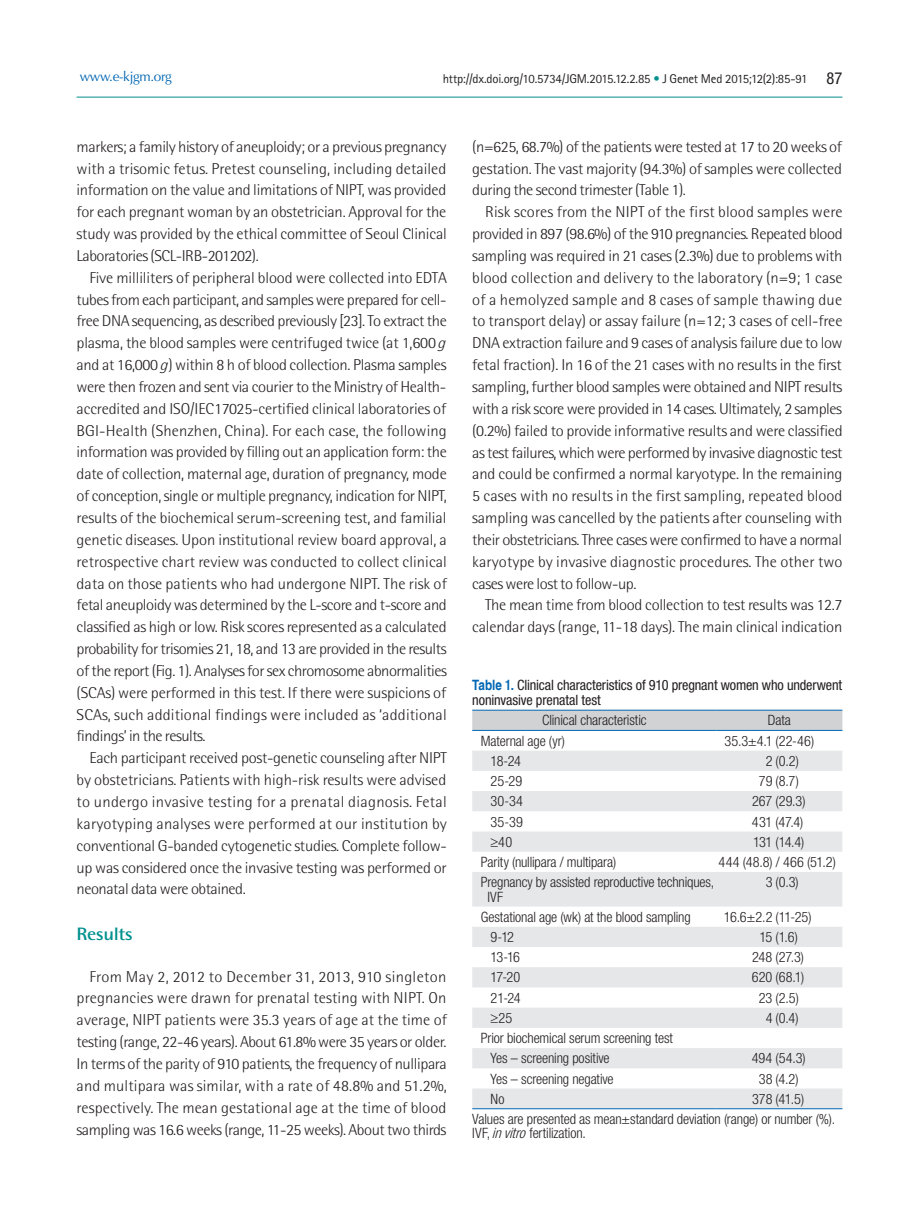
<style>
.page{position:relative;width:919px;height:1217px;background:#fff}
.page>*{position:absolute;margin:0;border:0;box-sizing:border-box;transform-origin:0 0}
.t1{font:700 18px "Rotis Semi Sans Std";letter-spacing:-.02em;color:#00918e;scale:1.1 1}
.t2{font:300 15.75px/21.9px "Rotis Semi Sans Std";letter-spacing:-.015em;color:#231f20;text-align:justify;scale:1.05 1}
.t3{font:300 condensed 14.25px/20.2px "Helvetica Neue";letter-spacing:-.01em;color:#231f20}
.t4{font:condensed 14.25px/15px "Helvetica Neue";letter-spacing:-.01em;color:#231f20}
.t5{font:300 condensed 14.25px "Helvetica Neue";letter-spacing:.015em;color:#231f20}
.t6{font:13.5px "Optima LT Std";letter-spacing:-.025em;color:#0166b3}
.t7{font:12.75px "Rotis Sans Serif Std";letter-spacing:-.015em;color:#231f20}
.s1{color:#00918e}
.s2{font-family:"Helvetica Neue";font-stretch:condensed;font-size:16.5px}
.s3{font-style:italic}
.s4{font-family:"Helvetica";font-weight:700;color:#0166b3}
</style>
<div class="page">
<hr style="left:77px;top:97px;width:765px;height:1px;background:#00918e">
<svg style="left:472px;top:710px;width:370px;height:20px;background:#c8cdd2"></svg>
<svg style="left:472px;top:751px;width:370px;height:357px;fill:#e6e7e9"></svg>
<hr style="left:472px;top:709px;width:244px;height:1px;background:#0166b3">
<hr style="left:716px;top:709px;width:126px;height:1px;background:#0166b3">
<hr style="left:472px;top:730px;width:244px;height:1px;background:#0166b3">
<hr style="left:716px;top:730px;width:126px;height:1px;background:#0166b3">
<hr style="left:472px;top:1108px;width:244px;height:1px;background:#0166b3">
<hr style="left:716px;top:1108px;width:126px;height:1px;background:#0166b3">
<p class="t6" style="left:80px;top:69px;width:94px">www.e-kjgm.org</p>
<p class="t7" style="left:442px;top:71px;width:401px">http://dx.doi.org/10.5734/JGM.2015.12.2.85 <span class="s1">•</span> J Genet Med 2015;12(2):85-91 <span class="s2">87</span></p>
<p class="t2" style="left:77px;top:135px;width:354px">markers; a family history of aneuploidy; or a previous pregnancy with a trisomic fetus. Pretest counseling, including detailed information on the value and limitations of NIPT, was provided for each pregnant woman by an obstetrician. Approval for the study was provided by the ethical committee of Seoul Clinical Laboratories (SCL-IRB-201202).</p>
<p class="t2" style="left:77px;top:266px;width:357px;text-align:left;text-indent:13px">Five milliliters of peripheral blood were collected into EDTA tubes from each participant, and samples were prepared for cell&shy;free DNA sequencing, as described previously [23]. To extract the plasma, the blood samples were centrifuged twice (at 1,600 <span class="s3">g </span>and at 16,000 <span class="s3">g</span>) within 8 h of blood collection. Plasma samples were then frozen and sent via courier to the Ministry of Health&shy;accredited and ISO/IEC17025-certified clinical laboratories of BGI-Health (Shenzhen, China). For each case, the following information was provided by filling out an application form: the date of collection, maternal age, duration of pregnancy, mode of conception, single or multiple pregnancy, indication for NIPT, results of the biochemical serum-screening test, and familial genetic diseases. Upon institutional review board approval, a retrospective chart review was conducted to collect clinical data on those patients who had undergone NIPT. The risk of fetal aneuploidy was determined by the L-score and t-score and classified as high or low. Risk scores represented as a calculated probability for trisomies 21, 18, and 13 are provided in the results of the report (Fig. 1). Analyses for sex chromosome abnormalities (SCAs) were performed in this test. If there were suspicions of SCAs, such additional findings were included as ‘additional findings’ in the results.</p>
<p class="t2" style="left:77px;top:746px;width:354px;text-indent:13px">Each participant received post-genetic counseling after NIPT by obstetricians. Patients with high-risk results were advised to undergo invasive testing for a prenatal diagnosis. Fetal karyotyping analyses were performed at our institution by conventional G-banded cytogenetic studies. Complete follow&shy;up was considered once the invasive testing was performed or neonatal data were obtained.</p>
<p class="t1" style="left:77px;top:922px;width:53px">Results</p>
<p class="t2" style="left:77px;top:965px;width:354px;text-indent:13px">From May 2, 2012 to December 31, 2013, 910 singleton pregnancies were drawn for prenatal testing with NIPT. On average, NIPT patients were 35.3 years of age at the time of testing (range, 22-46 years). About 61.8% were 35 years or older.<br>In terms of the parity of 910 patients, the frequency of nullipara and multipara was similar, with a rate of 48.8% and 51.2%, respectively. The mean gestational age at the time of blood sampling was 16.6 weeks (range, 11-25 weeks). About two thirds</p>
<p class="t2" style="left:472px;top:135px;width:354px">(n=625, 68.7%) of the patients were tested at 17 to 20 weeks of gestation. The vast majority (94.3%) of samples were collected during the second trimester (Table 1).</p>
<p class="t2" style="left:472px;top:201px;width:354px;text-indent:13px">Risk scores from the NIPT of the first blood samples were provided in 897 (98.6%) of the 910 pregnancies. Repeated blood sampling was required in 21 cases (2.3%) due to problems with blood collection and delivery to the laboratory (n=9; 1 case of a hemolyzed sample and 8 cases of sample thawing due to transport delay) or assay failure (n=12; 3 cases of cell-free DNA extraction failure and 9 cases of analysis failure due to low fetal fraction). In 16 of the 21 cases with no results in the first sampling, further blood samples were obtained and NIPT results with a risk score were provided in 14 cases. Ultimately, 2 samples (0.2%) failed to provide informative results and were classified as test failures, which were performed by invasive diagnostic test and could be confirmed a normal karyotype. In the remaining 5 cases with no results in the first sampling, repeated blood sampling was cancelled by the patients after counseling with their obstetricians. Three cases were confirmed to have a normal karyotype by invasive diagnostic procedures. The other two cases were lost to follow-up.</p>
<p class="t2" style="left:472px;top:594px;width:354px;text-align:right">The mean time from blood collection to test results was 12.7 calendar days (range, 11-18 days). The main clinical indication</p>
<p class="t4" style="left:472px;top:677px;width:371px"><span class="s4">Table 1.</span> Clinical characteristics of 910 pregnant women who underwent noninvasive prenatal test</p>
<p class="t3" style="left:542px;top:710px;width:106px">Clinical characteristic</p>
<p class="t3" style="left:767px;top:710px;width:25px">Data</p>
<p class="t3" style="left:480px;top:730px;width:86px">Maternal age (yr)</p>
<p class="t3" style="left:724px;top:730px;width:91px">35.3±4.1 (22-46)</p>
<p class="t3" style="left:490px;top:750px;width:32px">18-24</p>
<p class="t3" style="left:765px;top:750px;width:35px">2 (0.2)</p>
<p class="t3" style="left:490px;top:770px;width:33px">25-29</p>
<p class="t3" style="left:758px;top:770px;width:41px">79 (8.7)</p>
<p class="t3" style="left:490px;top:790px;width:34px">30-34</p>
<p class="t3" style="left:752px;top:790px;width:55px">267 (29.3)</p>
<p class="t3" style="left:490px;top:811px;width:34px">35-39</p>
<p class="t3" style="left:751px;top:811px;width:53px">431 (47.4)</p>
<p class="t3" style="left:490px;top:831px;width:23px">≥40</p>
<p class="t3" style="left:753px;top:831px;width:53px">131 (14.4)</p>
<p class="t3" style="left:480px;top:851px;width:137px">Parity (nullipara / multipara)</p>
<p class="t5" style="left:718px;top:853px;width:119px">444 (48.8) / 466 (51.2)</p>
<p class="t3" style="left:487px;top:874px;width:228px;line-height:14.4px;text-indent:-7px">Pregnancy by assisted reproductive techniques,<br>IVF</p>
<p class="t3" style="left:765px;top:871px;width:35px">3 (0.3)</p>
<p class="t3" style="left:480px;top:906px;width:211px">Gestational age (wk) at the blood sampling</p>
<p class="t3" style="left:723px;top:906px;width:89px">16.6±2.2 (11-25)</p>
<p class="t3" style="left:490px;top:926px;width:25px">9-12</p>
<p class="t3" style="left:759px;top:926px;width:40px">15 (1.6)</p>
<p class="t3" style="left:490px;top:946px;width:31px">13-16</p>
<p class="t3" style="left:752px;top:946px;width:53px">248 (27.3)</p>
<p class="t3" style="left:490px;top:966px;width:31px">17-20</p>
<p class="t3" style="left:751px;top:966px;width:54px">620 (68.1)</p>
<p class="t3" style="left:490px;top:987px;width:32px">21-24</p>
<p class="t3" style="left:758px;top:987px;width:42px">23 (2.5)</p>
<p class="t3" style="left:490px;top:1007px;width:23px">≥25</p>
<p class="t3" style="left:765px;top:1007px;width:34px">4 (0.4)</p>
<p class="t3" style="left:490px;top:1027px;width:184px;text-indent:-10px">Prior biochemical serum screening test<br>Yes – screening positive</p>
<p class="t3" style="left:751px;top:1047px;width:55px">494 (54.3)</p>
<p class="t3" style="left:490px;top:1067px;width:125px">Yes – screening negative</p>
<p class="t3" style="left:758px;top:1067px;width:41px">38 (4.2)</p>
<p class="t3" style="left:490px;top:1088px;width:15px">No</p>
<p class="t3" style="left:472px;top:1088px;width:364px;text-indent:280px">378 (41.5)<br>Values are presented as mean±standard deviation (range) or number (%).</p>
<p class="t3" style="left:472px;top:1122px;width:115px">IVF, <span class="s3">invitro</span> fertilization.</p>
</div>
